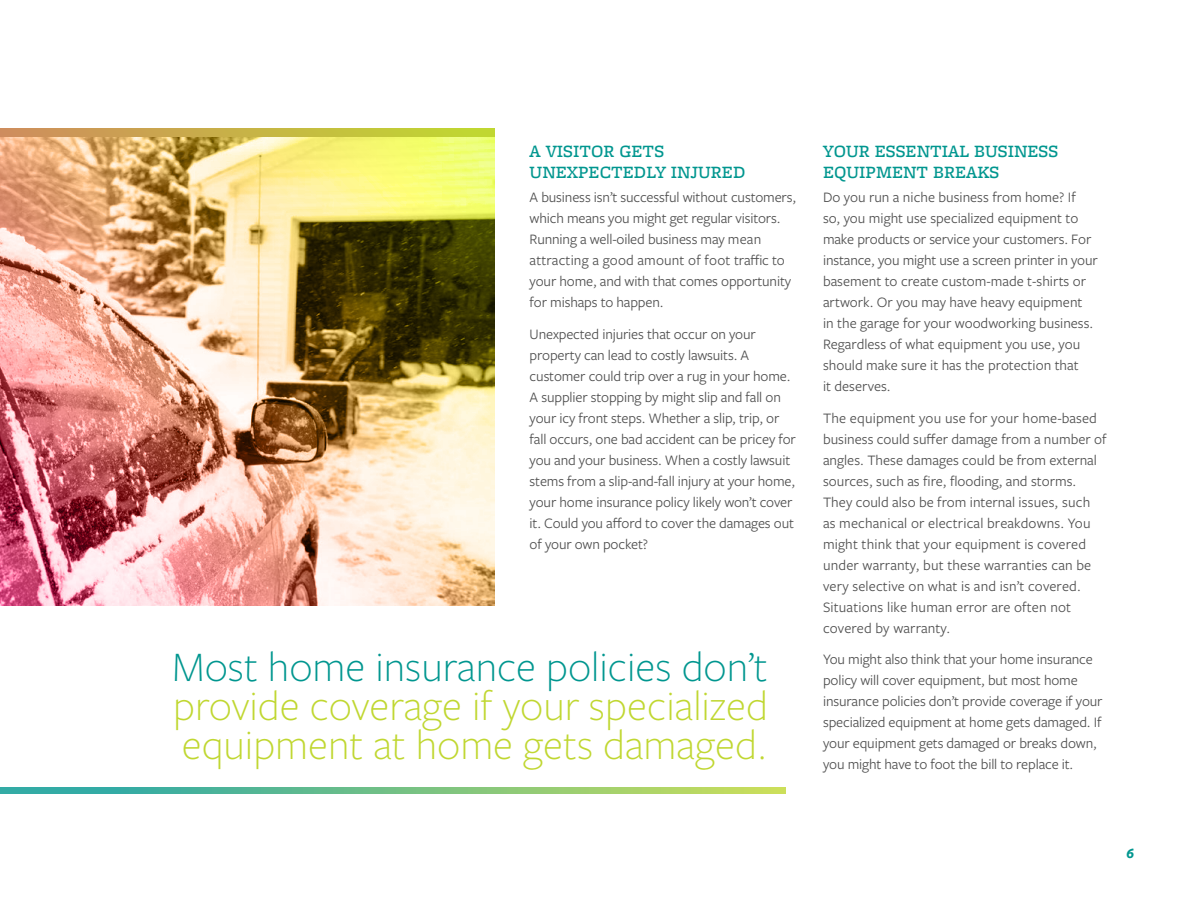
<style>
.page{position:relative;width:1188px;height:918px;background:#fff}
.page>*{position:absolute;margin:0;border:0;box-sizing:border-box;transform-origin:0 0}
.t1{font:300 43.5px/39px "Freight Sans Pro";color:#c0d731}
.t2{font:300 43.5px "Freight Sans Pro";color:#00968f}
.t3{font:500 18px/21px "Freight Micro Pro";color:#00968f}
.t4{font:15px/21px "Freight Sans Pro";letter-spacing:-.01em;color:#505050}
.t5{font:15px/21px "Freight Sans Pro";letter-spacing:.01em;color:#505050}
.t6{font:italic 700 15px "Freight Sans Pro";color:#00968f}
</style>
<div class="page">
<img style="left:0;top:129px;width:494px;height:476px">
<svg style="left:0;top:787px;width:786px;height:6px;background:#75c184"></svg>
<p class="t3" style="left:530px;top:140px;width:217px">A VISITOR GETS<br>UNEXPECTEDLY INJURED</p>
<p class="t4" style="left:530px;top:186px;width:268px">A business isn’t successful without customers, which means you might get regular visitors.<br>Running a well-oiled business may mean attracting a good amount of foot traffic to your home, and with that comes opportunity for mishaps to happen.</p>
<p class="t4" style="left:530px;top:323px;width:268px">Unexpected injuries that occur on your property can lead to costly lawsuits. A customer could trip over a rug in your home.<br>A supplier stopping by might slip and fall on your icy front steps. Whether a slip, trip, or fall occurs, one bad accident can be pricey for you and your business. When a costly lawsuit stems from a slip-and-fall injury at your home, your home insurance policy likely won’t cover it. Could you afford to cover the damages out of your own pocket?</p>
<h1 class="t2" style="left:172px;top:638px;width:597px">Most home insurance policies don’t</h1>
<h1 class="t1" style="left:173px;top:684px;width:596px">provide coverage if your specialized equipment at home gets damaged.</h1>
<p class="t3" style="left:823px;top:140px;width:237px">YOUR ESSENTIAL BUSINESS<br>EQUIPMENT BREAKS</p>
<p class="t4" style="left:823px;top:186px;width:276px">Do you run a niche business from home? If<br>so, you might use specialized equipment to make products or service your customers. For instance, you might use a screen printer in your basement to create custom-made t-shirts or artwork. Or you may have heavy equipment<br>in the garage for your woodworking business.<br>Regardless of what equipment you use, you should make sure it has the protection that<br>it deserves.</p>
<p class="t5" style="left:823px;top:407px;width:285px">The equipment you use for your home-based business could suffer damage from a number of angles. These damages could be from external sources, such as fire, flooding, and storms.<br>They could also be from internal issues, such<br>as mechanical or electrical breakdowns. You might think that your equipment is covered under warranty, but these warranties can be very selective on what is and isn’t covered.<br>Situations like human error are often not covered by warranty.</p>
<p class="t4" style="left:823px;top:648px;width:281px">You might also think that your home insurance policy will cover equipment, but most home insurance policies don’t provide coverage if your specialized equipment at home gets damaged. If your equipment gets damaged or breaks down, you might have to foot the bill to replace it.</p>
<p class="t6" style="left:1126px;top:843px;width:9px">6</p>
</div>
